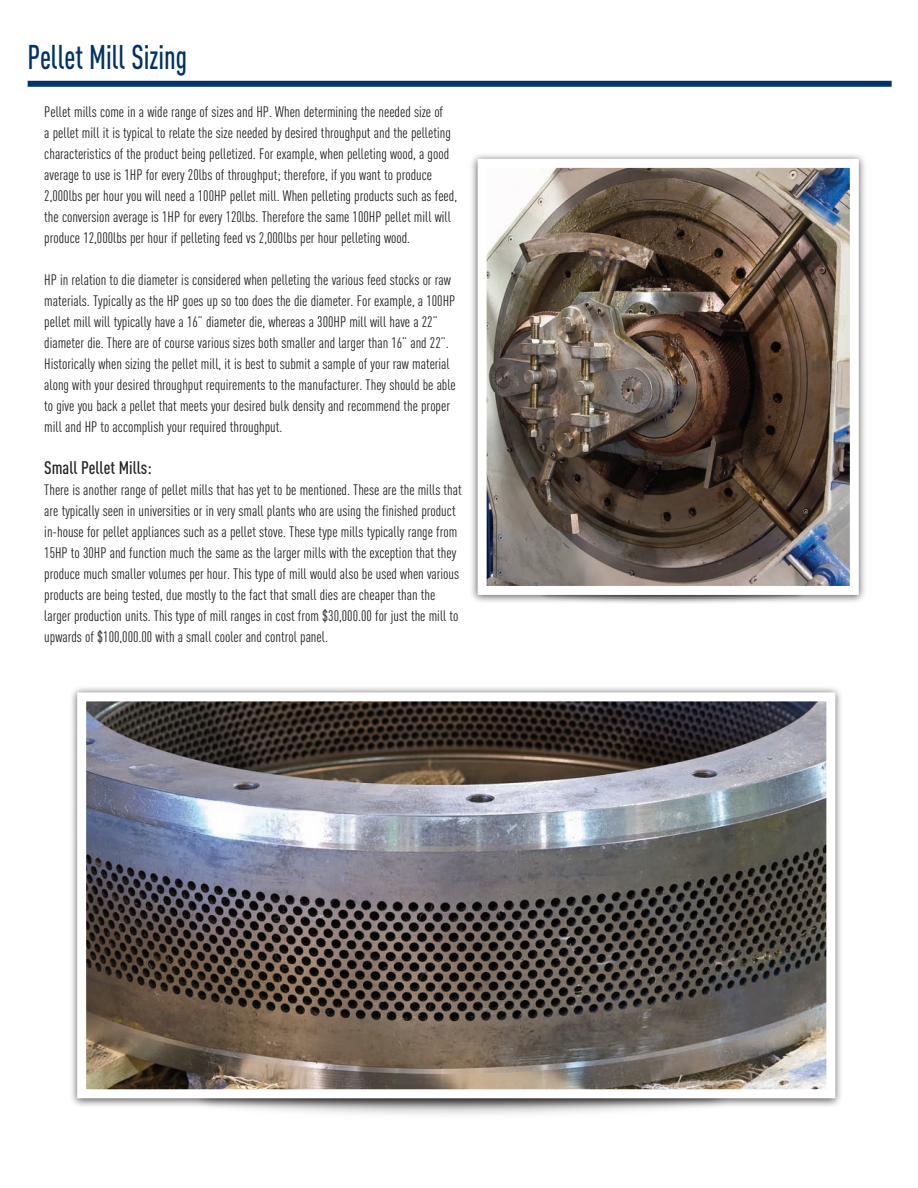
<style>
.page{position:relative;width:918px;height:1188px;background:#fff}
.page>*{position:absolute;margin:0;border:0;box-sizing:border-box;transform-origin:0 0}
.t1{font:500 33.9px "DIN Cond";color:#003367;scale:.87 1}
.t2{font:500 18px "DIN Cond";color:#231f20}
.t3{font:15px/21px "DIN Cond";color:#231f20}
</style>
<div class="page">
<div style="left:28px;top:81px;width:864px;height:6px;background:#003367"></div>
<div style="left:469px;top:152px;width:398px;height:453px;background:#231f20;opacity:.75"></div>
<img style="left:488px;top:169px;width:361px;height:416px">
<div style="left:478px;top:159px;width:381px;height:436px;border:9px solid #fff"></div>
<div style="left:69px;top:686px;width:775px;height:422px;background:#231f20;opacity:.75"></div>
<img style="left:87px;top:702px;width:738px;height:386px">
<div style="left:77px;top:692px;width:758px;height:406px;border:9px solid #fff"></div>
<h1 class="t1" style="left:28px;top:37px;width:185px">Pellet Mill Sizing</h1>
<p class="t3" style="left:44px;top:101px;width:414px">Pellet mills come in a wide range of sizes and HP. When determining the needed size of<br>a pellet mill it is typical to relate the size needed by desired throughput and the pelleting characteristics of the product being pelletized. For example, when pelleting wood, a good average to use is 1HP for every 20lbs of throughput; therefore, if you want to produce 2,000lbs per hour you will need a 100HP pellet mill. When pelleting products such as feed, the conversion average is 1HP for every 120lbs. Therefore the same 100HP pellet mill will produce 12,000lbs per hour if pelleting feed vs 2,000lbs per hour pelleting wood.</p>
<p class="t3" style="left:44px;top:269px;width:413px">HP in relation to die diameter is considered when pelleting the various feed stocks or raw materials. Typically as the HP goes up so too does the die diameter. For example, a 100HP pellet mill will typically have a 16” diameter die, whereas a 300HP mill will have a 22” diameter die. There are of course various sizes both smaller and larger than 16” and 22”.<br>Historically when sizing the pellet mill, it is best to submit a sample of your raw material along with your desired throughput requirements to the manufacturer. They should be able to give you back a pellet that meets your desired bulk density and recommend the proper mill and HP to accomplish your required throughput.</p>
<p class="t2" style="left:44px;top:457px;width:109px">Small Pellet Mills:</p>
<p class="t3" style="left:44px;top:479px;width:419px">There is another range of pellet mills that has yet to be mentioned. These are the mills that are typically seen in universities or in very small plants who are using the finished product in-house for pellet appliances such as a pellet stove. These type mills typically range from 15HP to 30HP and function much the same as the larger mills with the exception that they produce much smaller volumes per hour. This type of mill would also be used when various products are being tested, due mostly to the fact that small dies are cheaper than the larger production units. This type of mill ranges in cost from $30,000.00 for just the mill to upwards of $100,000.00 with a small cooler and control panel.</p>
</div>
